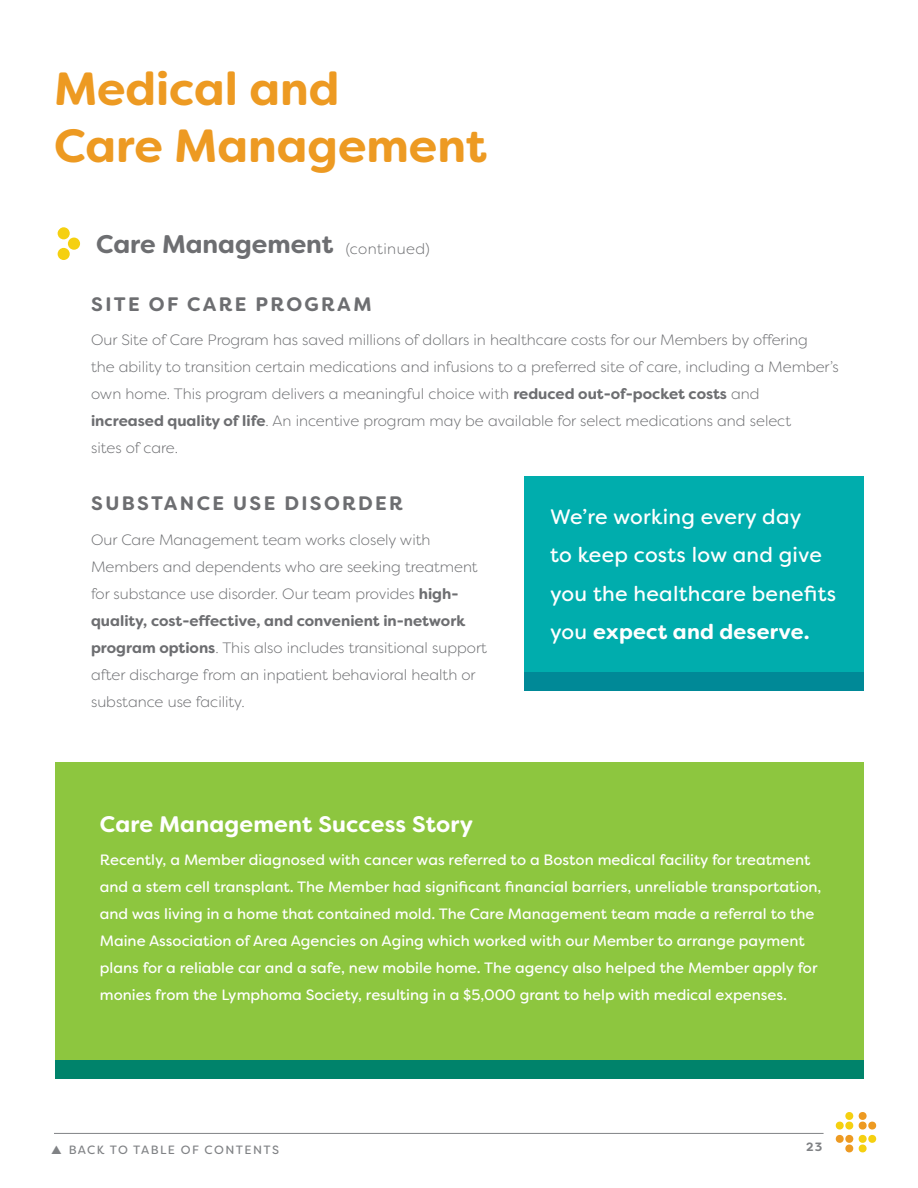
<style>
.page{position:relative;width:918px;height:1188px;background:#fff}
.page>*{position:absolute;margin:0;border:0;box-sizing:border-box;transform-origin:0 0}
.t1{font:700 46.5px/57px "Filson Soft";color:#ed9a22}
.t2{font:700 25.5px "Filson Soft";color:#6d6e71}
.t3{font:700 22.5px "Filson Soft";letter-spacing:.01em;color:#fff}
.t4{font:21px/38.4px "Filson Soft";letter-spacing:.01em;color:#fff}
.t5{font:700 19.5px "Filson Soft";letter-spacing:.12em;color:#6d6e71}
.t6{font:300 15px/27px "Filson Soft";color:#6d6e71}
.t7{font:15px/27px "Filson Soft";color:#fff}
.t8{font:12px "Filson Soft";letter-spacing:.12em;color:#808285}
.t9{font:700 12px "Filson Soft";color:#808285}
.s1{font-weight:300;font-size:15px}
.s2{font-weight:700}
</style>
<div class="page">
<svg style="left:835px;top:1112px;width:42px;height:41px"></svg>
<hr style="left:54px;top:1133px;width:770px;height:1px;background:#808285">
<svg style="left:57px;top:248px;width:20px;height:12px"></svg>
<div style="left:58px;top:248px;width:12px;height:12px;background:#f5d010;border-radius:50%"></div>
<div style="left:58px;top:227px;width:12px;height:12px;background:#f5d010;border-radius:50%"></div>
<div style="left:68px;top:238px;width:12px;height:12px;background:#f5d010;border-radius:50%"></div>
<div style="left:525px;top:476px;width:339px;height:199px;background:#00adad"></div>
<div style="left:525px;top:672px;width:339px;height:19px;background:#008997"></div>
<div style="left:55px;top:762px;width:809px;height:317px;background:#8dc63f"></div>
<div style="left:55px;top:1061px;width:809px;height:18px;background:#00836b"></div>
<h1 class="t1" style="left:54px;top:61px;width:434px">Medical and<br>Care Management</h1>
<h2 class="t2" style="left:96px;top:228px;width:335px">Care Management <span class="s1">(continued)</span></h2>
<h3 class="t5" style="left:91px;top:291px;width:282px">SITE OF CARE PROGRAM</h3>
<p class="t6" style="left:91px;top:326px;width:749px">Our Site of Care Program has saved millions of dollars in healthcare costs for our Members by offering<br>the ability to transition certain medications and infusions to a preferred site of care, including a Member’s own home. This program delivers a meaningful choice with <span class="s2">reduced out-of-pocket costs</span> and<br><span class="s2">increased quality of life</span>. An incentive program may be available for select medications and select<br>sites of care.</p>
<h3 class="t5" style="left:91px;top:491px;width:313px">SUBSTANCE USE DISORDER</h3>
<p class="t6" style="left:91px;top:526px;width:397px">Our Care Management team works closely with Members and dependents who are seeking treatment for substance use disorder. Our team provides <span class="s2">high&shy;quality, cost-effective, and convenient in-network program options</span>. This also includes transitional support after discharge from an inpatient behavioral health or substance use facility.</p>
<h3 class="t4" style="left:550px;top:497px;width:288px">We’re working every day<br>to keep costs low and give you the healthcare benefits you <span class="s2">expect and deserve.</span></h3>
<h3 class="t3" style="left:100px;top:809px;width:375px">Care Management Success Story</h3>
<p class="t7" style="left:100px;top:847px;width:723px">Recently, a Member diagnosed with cancer was referred to a Boston medical facility for treatment and a stem cell transplant. The Member had significant financial barriers, unreliable transportation, and was living in a home that contained mold. The Care Management team made a referral to the Maine Association of Area Agencies on Aging which worked with our Member to arrange payment plans for a reliable car and a safe, new mobile home. The agency also helped the Member apply for monies from the Lymphoma Society, resulting in a $5,000 grant to help with medical expenses.</p>
<p class="t8" style="left:51px;top:1142px;width:229px">▲ BACK TO TABLE OF CONTENTS</p>
<p class="t9" style="left:806px;top:1139px;width:18px">23</p>
</div>
